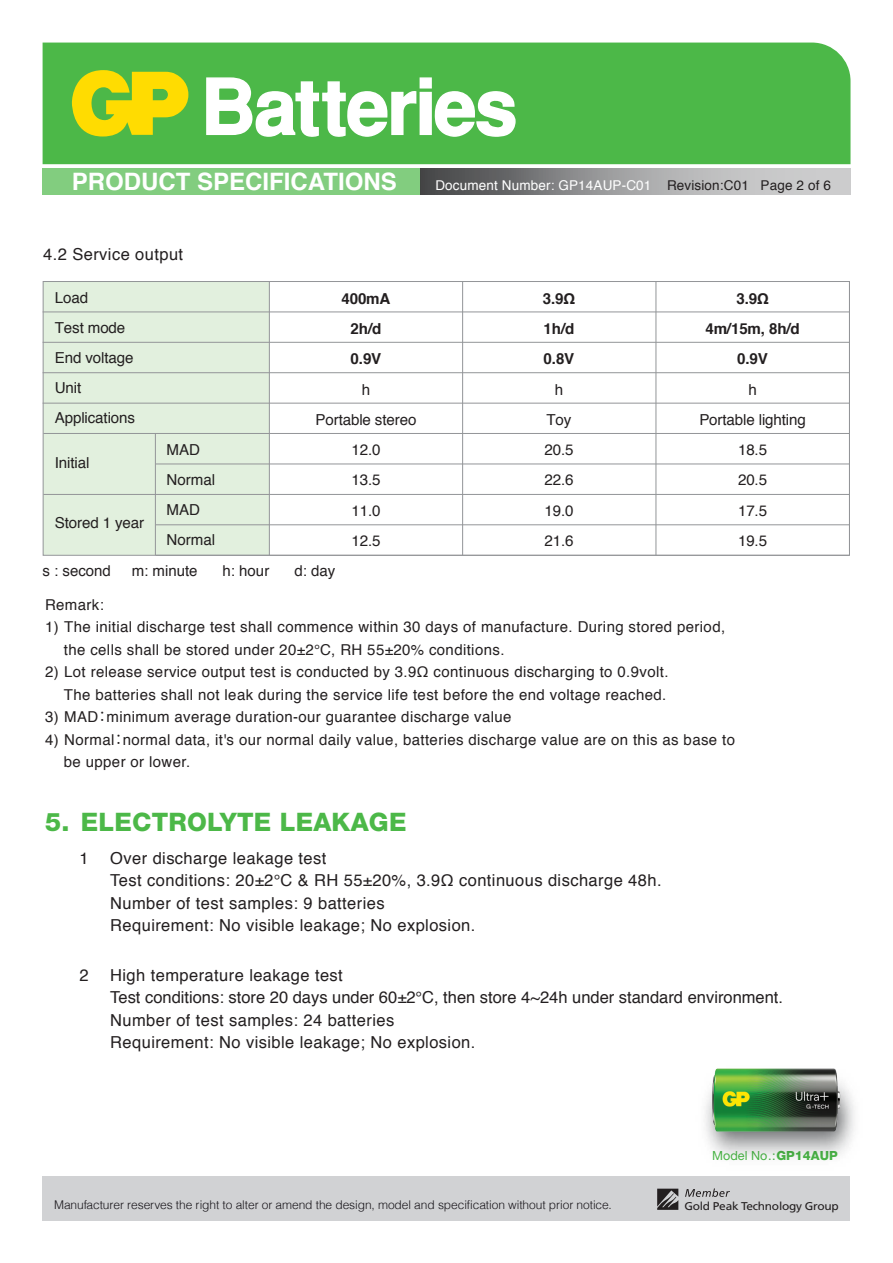
<style>
.page{position:relative;width:893px;height:1263px;background:#fff}
.page>*{position:absolute;margin:0;border:0;box-sizing:border-box;transform-origin:0 0}
.t1{font:800 25.5px "Helvetica Neue LT Std";letter-spacing:.01em;color:#4cb848}
.t2{font:700 24px "Helvetica";color:#fff}
.t3{font:16.5px/22.5px "Helvetica";letter-spacing:.025em;color:#231f20}
.t4{font:15.15px/30.3px "Helvetica";letter-spacing:-.01em;color:#231f20;text-align:center}
.t5{font:700 15.15px/30.3px "Helvetica";letter-spacing:-.01em;color:#231f20;text-align:center}
.t6{font:15px/22.5px "Helvetica";letter-spacing:.025em;color:#231f20}
.t7{font:13.5px "Helvetica";letter-spacing:.01em;color:#fff}
.t8{font:12.6px "Helvetica Neue LT Std";letter-spacing:.005em;color:#4cb848}
.t9{font:300 12px "Helvetica";letter-spacing:-.005em;color:#18151a}
.t10{font:11.25px "Frutiger LT Std";letter-spacing:-.02em;color:#231f20;scale:1.06 1}
.s1{color:#231f20}
.s2{font-family:"Koz Go Pr 6 N"}
.s3{font-weight:800}
</style>
<div class="page">
<div style="left:43px;top:1176px;width:807px;height:44px;background:#d1d2d4"></div>
<div style="left:43px;top:168px;width:378px;height:26px;background:#82cd7f"></div>
<div style="left:43px;top:43px;width:807px;height:121px;background:#4cb848"></div>
<svg style="left:205px;top:77px;width:311px;height:61px"></svg>
<svg style="left:72px;top:70px;width:116px;height:67px;background:#c3cf18"></svg>
<div style="left:43px;top:281px;width:226px;height:274px;background:#e2f0de"></div>
<hr style="left:269px;top:281px;width:1px;height:274px;background:#939598">
<hr style="left:462px;top:281px;width:1px;height:274px;background:#939598">
<hr style="left:656px;top:281px;width:1px;height:274px;background:#939598">
<hr style="left:155px;top:433px;width:1px;height:122px;background:#939598">
<hr style="left:43px;top:312px;width:806px;height:1px;background:#939598">
<hr style="left:43px;top:342px;width:806px;height:1px;background:#939598">
<hr style="left:43px;top:372px;width:806px;height:1px;background:#939598">
<hr style="left:43px;top:403px;width:806px;height:1px;background:#939598">
<hr style="left:43px;top:433px;width:806px;height:1px;background:#939598">
<hr style="left:156px;top:464px;width:693px;height:1px;background:#939598">
<hr style="left:43px;top:494px;width:806px;height:1px;background:#939598">
<hr style="left:156px;top:524px;width:693px;height:1px;background:#939598">
<svg style="left:421px;top:168px;width:429px;height:26px;background:#9a9a9b"></svg>
<img style="left:705px;top:1068px;width:148px;height:90px">
<svg style="left:657px;top:1189px;width:21px;height:21px"></svg>
<svg style="left:685px;top:1188px;width:45px;height:9px"></svg>
<h2 class="t2" style="left:72px;top:162px;width:326px">PRODUCT SPECIFICATIONS</h2>
<p class="t7" style="left:435px;top:175px;width:397px">Document Number: GP14AUP-C01 <span class="s1">Revision:C01 Page 2 of 6</span></p>
<p class="t3" style="left:43px;top:244px;width:142px">4.2 Service output</p>
<p class="t4" style="left:55px;top:283px;width:82px;text-align:left">Load<br>Test mode<br>End voltage<br>Unit<br>Applications</p>
<p class="t4" style="left:55px;top:448px;width:36px">Initial</p>
<p class="t4" style="left:55px;top:508px;width:91px">Stored 1 year</p>
<p class="t4" style="left:166px;top:435px;width:50px;text-align:left">MAD<br>Normal<br>MAD<br>Normal</p>
<p class="t5" style="left:341px;top:283px;width:51px">400mA<br>2h/d<br>0.9V</p>
<p class="t4" style="left:316px;top:374px;width:102px">h<br>Portable stereo<br>12.0<br>13.5<br>11.0<br>12.5</p>
<p class="t5" style="left:543px;top:283px;width:34px;text-align:justify">3.9Ω 1h/d 0.8V</p>
<p class="t4" style="left:544px;top:374px;width:31px">h<br>Toy<br>20.5<br>22.6<br>19.0<br>21.6</p>
<p class="t5" style="left:705px;top:283px;width:96px">3.9Ω<br>4m/15m, 8h/d<br>0.9V</p>
<p class="t4" style="left:699px;top:374px;width:108px">h<br>Portable lighting<br>18.5<br>20.5<br>17.5<br>19.5</p>
<p class="t6" style="left:43px;top:560px;width:70px">s : second</p>
<p class="t6" style="left:132px;top:560px;width:67px">m: minute</p>
<p class="t6" style="left:223px;top:560px;width:48px">h: hour</p>
<p class="t6" style="left:294px;top:560px;width:42px">d: day</p>
<p class="t6" style="left:45px;top:594px;width:60px">Remark:</p>
<p class="t6" style="left:64px;top:616px;width:663px;text-indent:-19px">1) The initial discharge test shall commence within 30 days of manufacture. During stored period, the cells shall be stored under 20±2℃, RH 55±20% conditions.</p>
<p class="t6" style="left:45px;top:661px;width:625px;text-align:right">2) Lot release service output test is conducted by 3.9Ω continuous discharging to 0.9volt.<br>The batteries shall not leak during the service life test before the end voltage reached.</p>
<p class="t6" style="left:45px;top:706px;width:468px">3) MAD<span class="s2">：</span>minimum average duration-our guarantee discharge value</p>
<p class="t6" style="left:64px;top:729px;width:673px;text-indent:-19px">4) Normal<span class="s2">：</span>normal data, it's our normal daily value, batteries discharge value are on this as base to be upper or lower.</p>
<h1 class="t1" style="left:45px;top:806px;width:363px">5. ELECTROLYTE LEAKAGE</h1>
<p class="t3" style="left:79px;top:847px;width:11px">1</p>
<p class="t3" style="left:110px;top:847px;width:553px">Over discharge leakage test<br>Test conditions: 20±2℃ &amp; RH 55±20%, 3.9Ω continuous discharge 48h.<br>Number of test samples: 9 batteries<br>Requirement: No visible leakage; No explosion.</p>
<p class="t3" style="left:79px;top:964px;width:11px">2</p>
<p class="t3" style="left:110px;top:964px;width:674px">High temperature leakage test<br>Test conditions: store 20 days under 60±2℃, then store 4~24h under standard environment.<br>Number of test samples: 24 batteries<br>Requirement: No visible leakage; No explosion.</p>
<p class="t9" style="left:54px;top:1195px;width:559px">Manufacturer reserves the right to alter or amend the design, model and specification without prior notice.</p>
<p class="t8" style="left:712px;top:1148px;width:127px">Model No.:<span class="s3">GP14AUP</span></p>
<p class="t10" style="left:684px;top:1199px;width:147px">Gold Peak Technology Group</p>
</div>
